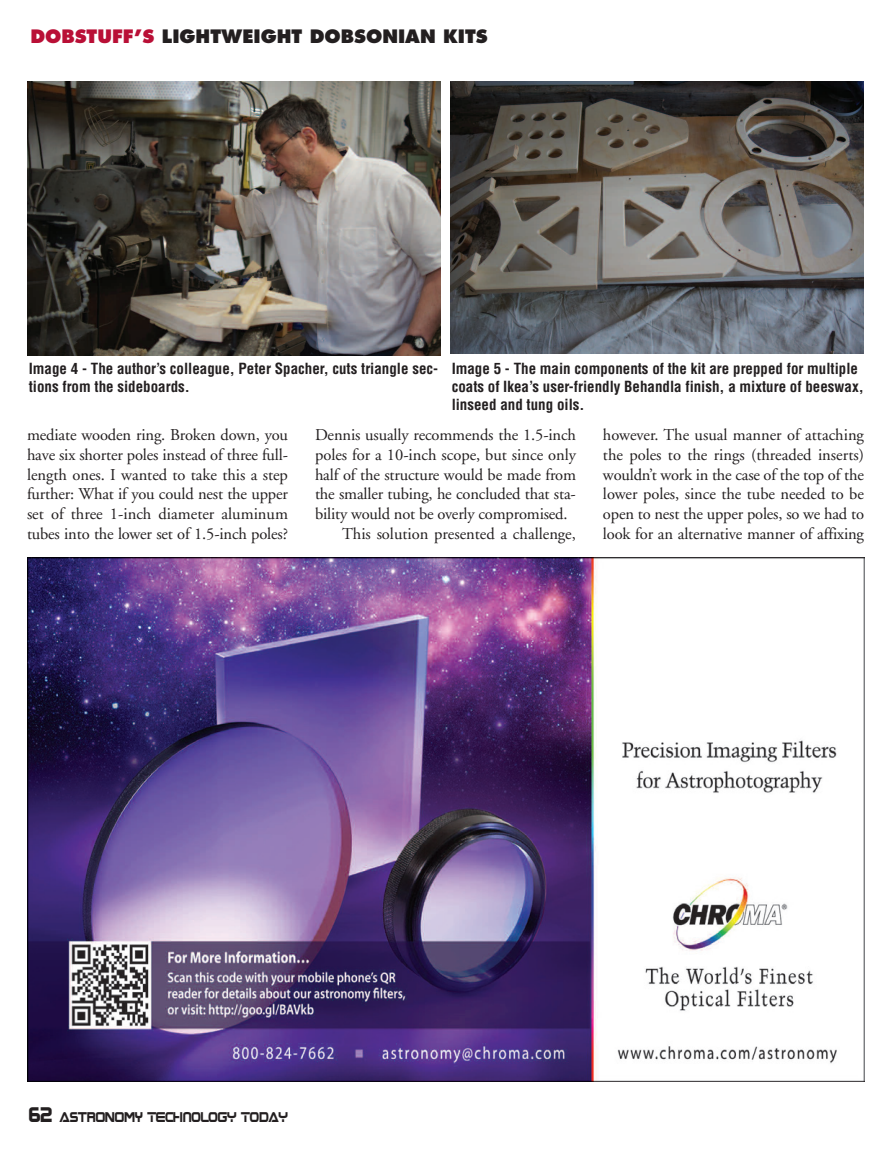
<style>
.page{position:relative;width:891px;height:1161px;background:#fff}
.page>*{position:absolute;margin:0;border:0;box-sizing:border-box;transform-origin:0 0}
.t1{font:800 18px "Futura";color:#231f20}
.t2{font:16.5px/19.8px "Adobe Garamond";letter-spacing:-.01em;color:#231f20;text-align:justify}
.t3{font:700 condensed 15px/18px "Helvetica";color:#231f20}
.t4{font:11.4px "Boom Box";color:#231f20;scale:.9 1}
.s1{color:#b90f36}
.s2{font-size:17.1px}
</style>
<div class="page">
<img style="left:27px;top:81px;width:413px;height:275px">
<img style="left:451px;top:81px;width:413px;height:273px">
<img style="left:27px;top:558px;width:837px;height:524px">
<p class="t1" style="left:30px;top:28px;width:459px"><span class="s1">DOBSTUFF’S</span> LIGHTWEIGHT DOBSONIAN KITS</p>
<p class="t3" style="left:29px;top:360px;width:411px">Image 4 - The author’s colleague, Peter Spacher, cuts triangle sec&shy;tions from the sideboards.</p>
<p class="t3" style="left:452px;top:360px;width:414px">Image 5 - The main components of the kit are prepped for multiple coats of Ikea’s user-friendly Behandla finish, a mixture of beeswax, linseed and tung oils.</p>
<p class="t2" style="left:27px;top:426px;width:263px">mediate wooden ring. Broken down, you have six shorter poles instead of three full&shy;length ones. I wanted to take this a step further: What if you could nest the upper set of three 1-inch diameter aluminum tubes into the lower set of 1.5-inch poles?</p>
<p class="t2" style="left:315px;top:426px;width:263px">Dennis usually recommends the 1.5-inch</p>
<p class="t2" style="left:315px;top:446px;width:263px">poles for a 10-inch scope, but since only</p>
<p class="t2" style="left:315px;top:466px;width:263px">half of the structure would be made from</p>
<p class="t2" style="left:315px;top:486px;width:262px">the smaller tubing, he concluded that sta-</p>
<p class="t2" style="left:315px;top:506px;width:254px">bility would not be overly compromised.</p>
<p class="t2" style="left:342px;top:525px;width:235px">This solution presented a challenge,</p>
<p class="t2" style="left:603px;top:426px;width:263px">however. The usual manner of attaching the poles to the rings (threaded inserts) wouldn’t work in the case of the top of the lower poles, since the tube needed to be open to nest the upper poles, so we had to look for an alternative manner of affixing</p>
<p class="t4" style="left:28px;top:1112px;width:290px"><span class="s2">62</span> ASTRONOMY TECHNOLOGY TODAY</p>
</div>
